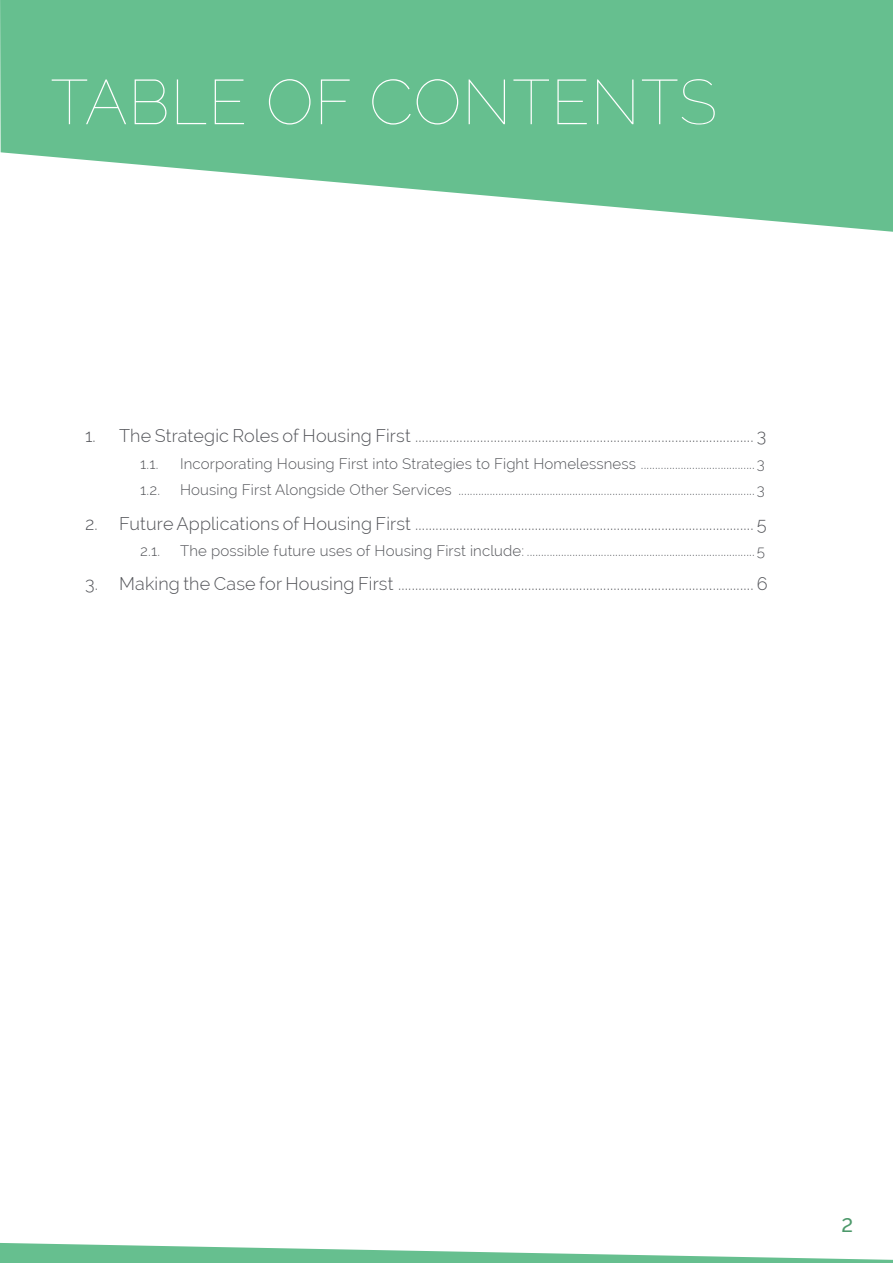
<style>
.page{position:relative;width:893px;height:1263px;background:#fff}
.page>*{position:absolute;margin:0;border:0;box-sizing:border-box;transform-origin:0 0}
.text{font:100 63px "Raleway";letter-spacing:.01em;color:#fff}
.t1{font:500 19.5px "Raleway";color:#4d996b}
.t2{font:300 18px "Raleway";letter-spacing:.01em;color:#54555a}
.TOC_H2{font:300 15px "Raleway";letter-spacing:.01em;color:#54555a}
</style>
<div class="page">
<svg style="left:0;top:1243px;width:893px;height:20px"></svg>
<svg style="left:0;top:0;width:893px;height:232px;fill:#66bf8f"></svg>
<p class="text" style="left:50px;top:65px;width:669px">TABLE OF CONTENTS</p>
<p class="t2" style="left:85px;top:425px;width:683px">1. The Strategic Roles of Housing First ................................................................................................... 3</p>
<p class="TOC_H2" style="left:140px;top:455px;width:20px">1.1.</p>
<p class="TOC_H2" style="left:180px;top:455px;width:586px">Incorporating Housing First into Strategies to Fight Homelessness ........................................ 3</p>
<p class="TOC_H2" style="left:140px;top:481px;width:21px">1.2.</p>
<p class="TOC_H2" style="left:180px;top:481px;width:586px">Housing First Alongside Other Services ........................................................................................................ 3</p>
<p class="t2" style="left:85px;top:513px;width:683px">2. Future Applications of Housing First ................................................................................................... 5</p>
<p class="TOC_H2" style="left:140px;top:542px;width:21px">2.1.</p>
<p class="TOC_H2" style="left:180px;top:542px;width:587px">The possible future uses of Housing First include: ................................................................................ 5</p>
<p class="t2" style="left:85px;top:573px;width:684px">3. Making the Case for Housing First ........................................................................................................ 6</p>
<p class="t1" style="left:841px;top:1214px;width:13px">2</p>
</div>
